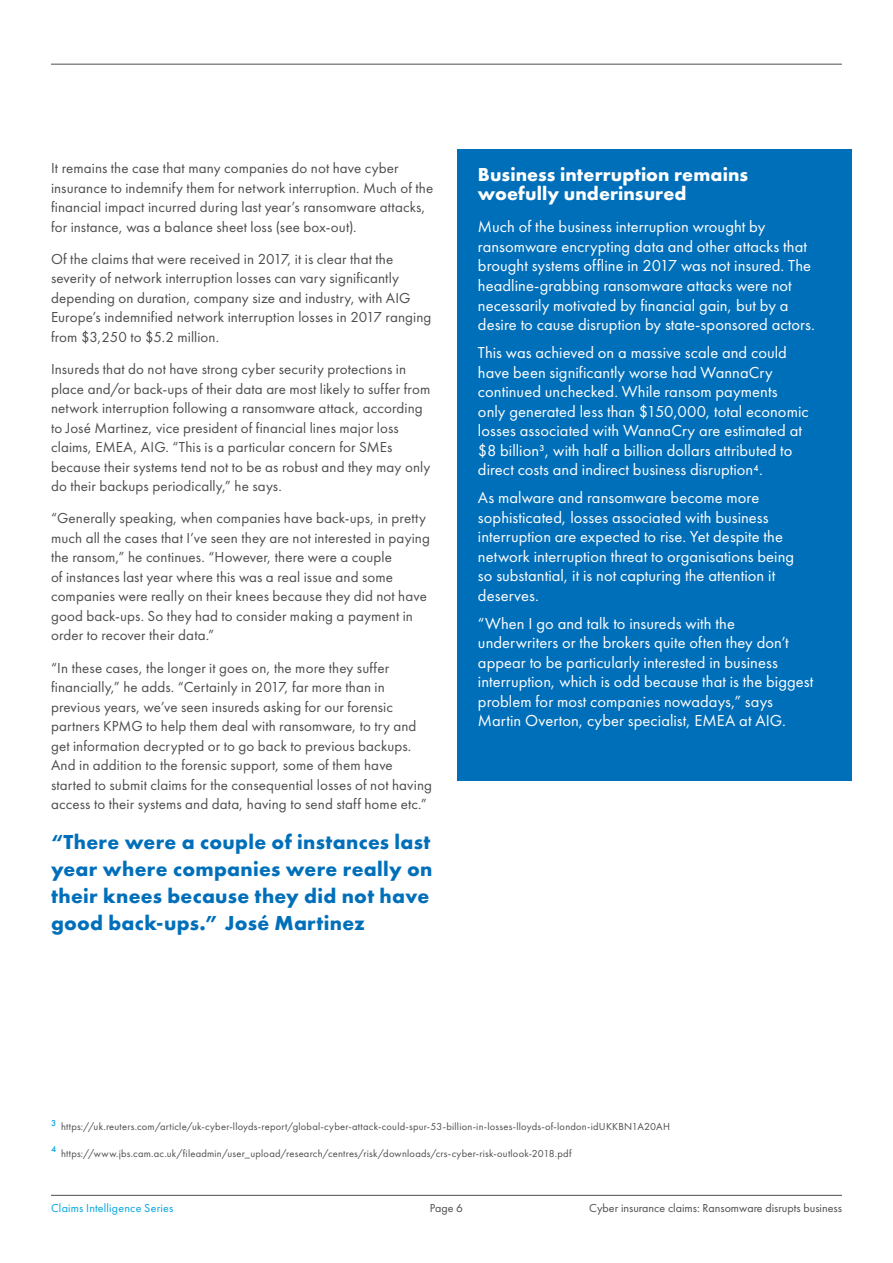
<style>
.page{position:relative;width:893px;height:1263px;background:#fff}
.page>*{position:absolute;margin:0;border:0;box-sizing:border-box;transform-origin:0 0}
.Pull_Quote{font:700 21px/27px "Futura PT";letter-spacing:.015em;color:#006fba}
.Body{font:700 19.5px/19.5px "Futura PT";letter-spacing:.005em;color:#fff}
.Body-2{font:16.5px/19.5px "Futura PT";letter-spacing:.005em;color:#fff}
.Body-3{font:15px/19.5px "Futura PT";letter-spacing:.01em;color:#4d4d4f}
.t1{font:12px "Futura PT";color:#4d4d4f}
.t2{font:12px "Futura PT";letter-spacing:.015em;color:#00a5df}
.Footnote_text{font:10.5px "Futura PT";letter-spacing:.02em;color:#4d4d4f}
</style>
<div class="page">
<div style="left:457px;top:149px;width:395px;height:631px;background:#006fba"></div>
<hr style="left:51px;top:1195px;width:791px;height:1px;background:#4d4d4f">
<hr style="left:51px;top:64px;width:791px;height:1px;background:#4d4d4f">
<p class="Body-3" style="left:51px;top:158px;width:384px">It remains the case that many companies do not have cyber insurance to indemnify them for network interruption. Much of the financial impact incurred during last year’s ransomware attacks, for instance, was a balance sheet loss (see box-out).</p>
<p class="Body-3" style="left:51px;top:249px;width:382px">Of the claims that were received in 2017, it is clear that the severity of network interruption losses can vary significantly depending on duration, company size and industry, with AIG Europe’s indemnified network interruption losses in 2017 ranging from $3,250 to $5.2 million.</p>
<p class="Body-3" style="left:51px;top:359px;width:381px">Insureds that do not have strong cyber security protections in place and/or back-ups of their data are most likely to suffer from network interruption following a ransomware attack, according to José Martinez, vice president of financial lines major loss claims, EMEA, AIG. “This is a particular concern for SMEs because their systems tend not to be as robust and they may only do their backups periodically,” he says.</p>
<p class="Body-3" style="left:51px;top:508px;width:380px">“Generally speaking, when companies have back-ups, in pretty much all the cases that I’ve seen they are not interested in paying the ransom,” he continues. “However, there were a couple<br>of instances last year where this was a real issue and some companies were really on their knees because they did not have good back-ups. So they had to consider making a payment in order to recover their data.”</p>
<p class="Body-3" style="left:51px;top:658px;width:383px">“In these cases, the longer it goes on, the more they suffer financially,” he adds. “Certainly in 2017, far more than in previous years, we’ve seen insureds asking for our forensic partners KPMG to help them deal with ransomware, to try and get information decrypted or to go back to previous backups.<br>And in addition to the forensic support, some of them have started to submit claims for the consequential losses of not having access to their systems and data, having to send staff home etc.”</p>
<p class="Pull_Quote" style="left:51px;top:828px;width:383px">“There were a couple of instances last year where companies were really on their knees because they did not have good back-ups.” José Martinez</p>
<p class="Body" style="left:478px;top:164px;width:272px">Business interruption remains woefully underinsured</p>
<p class="Body-2" style="left:478px;top:217px;width:338px">Much of the business interruption wrought by ransomware encrypting data and other attacks that brought systems offline in 2017 was not insured. The headline-grabbing ransomware attacks were not necessarily motivated by financial gain, but by a desire to cause disruption by state-sponsored actors.</p>
<p class="Body-2" style="left:478px;top:343px;width:332px">This was achieved on a massive scale and could have been significantly worse had WannaCry continued unchecked. While ransom payments only generated less than $150,000, total economic losses associated with WannaCry are estimated at $8 billion<sup>3</sup>, with half a billion dollars attributed to direct costs and indirect business disruption<sup>4</sup>.</p>
<p class="Body-2" style="left:478px;top:488px;width:318px">As malware and ransomware become more sophisticated, losses associated with business interruption are expected to rise. Yet despite the network interruption threat to organisations being so substantial, it is not capturing the attention it deserves.</p>
<p class="Body-2" style="left:478px;top:613px;width:337px">“When I go and talk to insureds with the underwriters or the brokers quite often they don’t appear to be particularly interested in business interruption, which is odd because that is the biggest problem for most companies nowadays,” says Martin Overton, cyber specialist, EMEA at AIG.</p>
<p class="Footnote_text" style="left:51px;top:1121px;width:620px"><sup>3</sup> https://uk.reuters.com/article/uk-cyber-lloyds-report/global-cyber-attack-could-spur-53-billion-in-losses-lloyds-of-london-idUKKBN1A20AH</p>
<p class="Footnote_text" style="left:51px;top:1147px;width:522px"><sup>4</sup> https://www.jbs.cam.ac.uk/fileadmin/user_upload/research/centres/risk/downloads/crs-cyber-risk-outlook-2018.pdf</p>
<p class="t2" style="left:51px;top:1200px;width:124px">Claims Intelligence Series</p>
<p class="t1" style="left:430px;top:1200px;width:35px">Page 6</p>
<p class="t1" style="left:589px;top:1200px;width:254px">Cyber insurance claims: Ransomware disrupts business</p>
</div>
